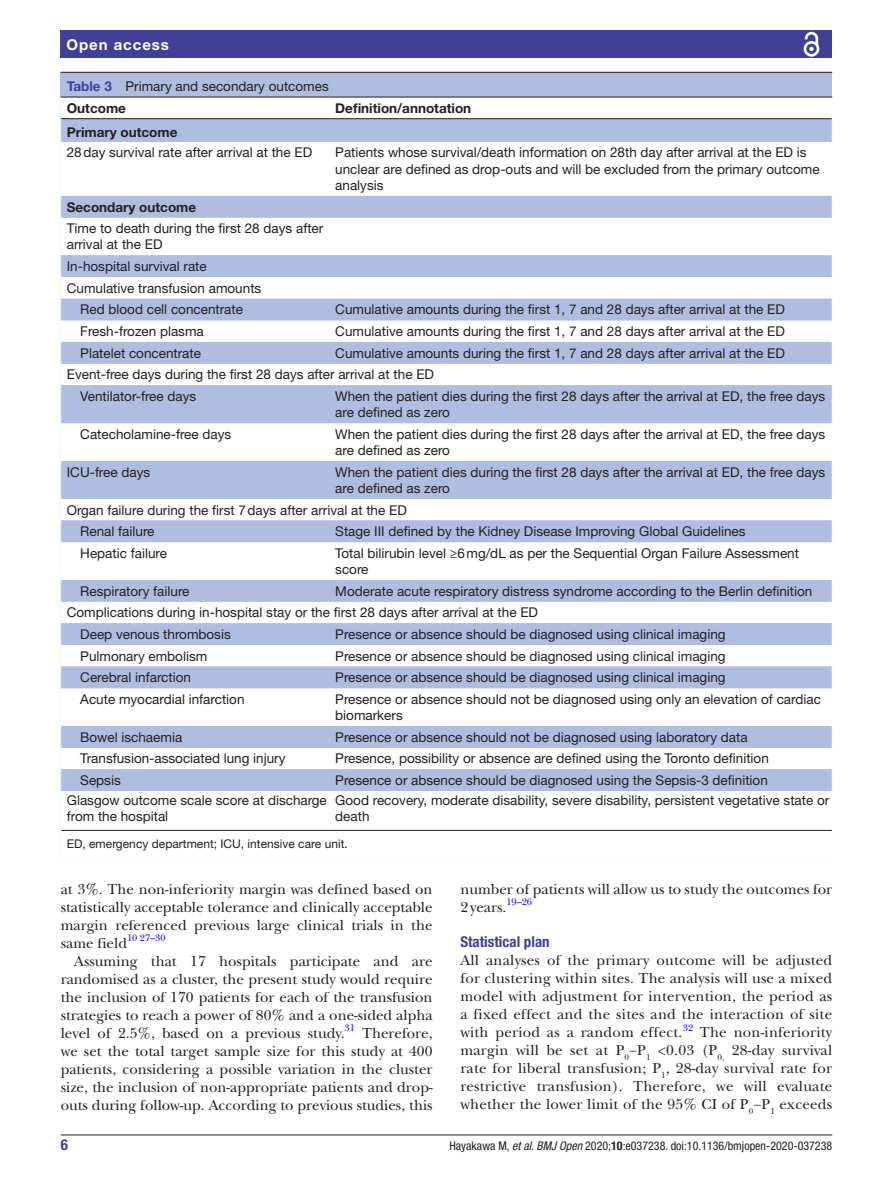
<style>
.page{position:relative;width:893px;height:1191px;background:#fff}
.page>*{position:absolute;margin:0;border:0;box-sizing:border-box;transform-origin:0 0}
.t1{font:15px/18px "New Baskerville";color:#231f20;text-align:justify}
.t2{font:700 condensed 15px "Helvetica Neue LT Std";color:#414099}
.t3{font:700 15px "Helvetica Neue LT Std";letter-spacing:.065em;color:#fff}
.t4{font:13.5px/16.2px "Helvetica Neue LT Std";color:#231f20}
.t5{font:700 13.5px "Helvetica Neue LT Std";color:#231f20}
.t6{font:condensed 12px "Helvetica Neue LT Std";color:#231f20}
.t7{font:12px "Helvetica Neue LT Std";color:#231f20}
.t8{font:9.9px "New Baskerville";color:#00f}
.s1{font-weight:700;color:#414099}
.s2{font-weight:700}
.s3{font-style:italic}
</style>
<div class="page">
<hr style="left:61px;top:1134px;width:771px;height:1px;background:#231f20">
<div style="left:61px;top:31px;width:771px;height:27px;background:#414099"></div>
<svg style="left:803px;top:31px;width:17px;height:26px"></svg>
<div style="left:61px;top:73px;width:771px;height:784px;background:#afbde1"></div>
<hr style="left:61px;top:72px;width:771px;height:1px;background:#231f20">
<div style="left:61px;top:98px;width:771px;height:759px;background:#fff"></div>
<svg style="left:61px;top:119px;width:771px;height:672px;fill:#fff"></svg>
<hr style="left:61px;top:97px;width:268px;height:1px;background:#231f20">
<hr style="left:61px;top:118px;width:268px;height:1px;background:#231f20">
<hr style="left:329px;top:97px;width:503px;height:1px;background:#231f20">
<hr style="left:329px;top:118px;width:503px;height:1px;background:#231f20">
<hr style="left:329px;top:830px;width:503px;height:1px;background:#231f20">
<hr style="left:61px;top:830px;width:268px;height:1px;background:#231f20">
<svg style="left:60px;top:97px;width:1px;height:45px"></svg>
<svg style="left:60px;top:196px;width:1px;height:21px"></svg>
<svg style="left:60px;top:255px;width:1px;height:130px"></svg>
<svg style="left:60px;top:499px;width:1px;height:43px"></svg>
<svg style="left:60px;top:580px;width:1px;height:108px"></svg>
<svg style="left:60px;top:726px;width:1px;height:65px"></svg>
<svg style="left:60px;top:830px;width:1px;height:27px"></svg>
<hr style="left:67px;top:847px;width:765px;height:1px;background:#fff">
<p class="t3" style="left:66px;top:35px;width:104px">Open access</p>
<p class="t4" style="left:67px;top:75px;width:264px;line-height:22px"><span class="s1">Table 3</span> Primary and secondary outcomes<br><span class="s2">Outcome</span></p>
<p class="t5" style="left:335px;top:99px;width:137px">Definition/annotation</p>
<p class="t5" style="left:67px;top:124px;width:112px">Primary outcome</p>
<p class="t4" style="left:67px;top:144px;width:247px">28day survival rate after arrival at the ED</p>
<p class="t4" style="left:335px;top:144px;width:486px">Patients whose survival/death information on 28th day after arrival at the ED is unclear are defined as drop-outs and will be excluded from the primary outcome analysis</p>
<p class="t5" style="left:67px;top:198px;width:131px">Secondary outcome</p>
<p class="t4" style="left:67px;top:220px;width:258px">Time to death during the first 28 days after arrival at the ED</p>
<p class="t4" style="left:67px;top:258px;width:142px">In-hospital survival rate</p>
<p class="t4" style="left:67px;top:280px;width:196px">Cumulative transfusion amounts</p>
<p class="t4" style="left:80px;top:301px;width:164px">Red blood cell concentrate</p>
<p class="t4" style="left:335px;top:301px;width:451px">Cumulative amounts during the first 1, 7 and 28 days after arrival at the ED</p>
<p class="t4" style="left:80px;top:323px;width:125px">Fresh-frozen plasma</p>
<p class="t4" style="left:335px;top:323px;width:451px">Cumulative amounts during the first 1, 7 and 28 days after arrival at the ED</p>
<p class="t4" style="left:80px;top:344px;width:122px">Platelet concentrate</p>
<p class="t4" style="left:335px;top:344px;width:451px">Cumulative amounts during the first 1, 7 and 28 days after arrival at the ED</p>
<p class="t4" style="left:67px;top:366px;width:369px">Event-free days during the first 28 days after arrival at the ED</p>
<p class="t4" style="left:80px;top:388px;width:118px">Ventilator-free days</p>
<p class="t4" style="left:335px;top:388px;width:491px">When the patient dies during the first 28 days after the arrival at ED, the free days are defined as zero</p>
<p class="t4" style="left:80px;top:426px;width:153px">Catecholamine-free days</p>
<p class="t4" style="left:335px;top:426px;width:491px">When the patient dies during the first 28 days after the arrival at ED, the free days are defined as zero</p>
<p class="t4" style="left:67px;top:463px;width:85px">ICU-free days</p>
<p class="t4" style="left:335px;top:463px;width:491px">When the patient dies during the first 28 days after the arrival at ED, the free days are defined as zero</p>
<p class="t4" style="left:80px;top:499px;width:328px;line-height:21.6px;text-indent:-14px">Organ failure during the first 7days after arrival at the ED<br>Renal failure</p>
<p class="t4" style="left:335px;top:523px;width:412px">Stage III defined by the Kidney Disease Improving Global Guidelines</p>
<p class="t4" style="left:80px;top:545px;width:88px">Hepatic failure</p>
<p class="t4" style="left:335px;top:545px;width:465px">Total bilirubin level ≥6mg/dL as per the Sequential Organ Failure Assessment score</p>
<p class="t4" style="left:80px;top:582px;width:111px">Respiratory failure</p>
<p class="t4" style="left:335px;top:582px;width:479px">Moderate acute respiratory distress syndrome according to the Berlin definition</p>
<p class="t4" style="left:67px;top:604px;width:473px">Complications during in-hospital stay or the first 28 days after arrival at the ED</p>
<p class="t4" style="left:80px;top:626px;width:152px">Deep venous thrombosis</p>
<p class="t4" style="left:335px;top:626px;width:392px">Presence or absence should be diagnosed using clinical imaging</p>
<p class="t4" style="left:80px;top:647px;width:129px">Pulmonary embolism</p>
<p class="t4" style="left:335px;top:647px;width:392px">Presence or absence should be diagnosed using clinical imaging</p>
<p class="t4" style="left:80px;top:669px;width:112px">Cerebral infarction</p>
<p class="t4" style="left:335px;top:669px;width:392px">Presence or absence should be diagnosed using clinical imaging</p>
<p class="t4" style="left:80px;top:691px;width:166px">Acute myocardial infarction</p>
<p class="t4" style="left:335px;top:691px;width:487px">Presence or absence should not be diagnosed using only an elevation of cardiac biomarkers</p>
<p class="t4" style="left:80px;top:728px;width:103px">Bowel ischaemia</p>
<p class="t4" style="left:335px;top:728px;width:414px">Presence or absence should not be diagnosed using laboratory data</p>
<p class="t4" style="left:80px;top:750px;width:207px">Transfusion-associated lung injury</p>
<p class="t4" style="left:335px;top:750px;width:435px">Presence, possibility or absence are defined using the Toronto definition</p>
<p class="t4" style="left:80px;top:772px;width:42px">Sepsis</p>
<p class="t4" style="left:335px;top:772px;width:434px">Presence or absence should be diagnosed using the Sepsis-3 definition</p>
<p class="t4" style="left:67px;top:792px;width:262px">Glasgow outcome scale score at discharge from the hospital</p>
<p class="t4" style="left:335px;top:792px;width:496px">Good recovery, moderate disability, severe disability, persistent vegetative state or death</p>
<p class="t7" style="left:67px;top:836px;width:283px">ED, emergency department; ICU, intensive care unit.</p>
<p class="t1" style="left:61px;top:880px;width:373px">at 3%. The non-inferiority margin was defined based on statistically acceptable tolerance and clinically acceptable margin referenced previous large clinical trials in the same field</p>
<p class="t8" style="left:127px;top:932px;width:40px">10 27–30</p>
<p class="t1" style="left:61px;top:952px;width:373px;text-indent:14px">Assuming that 17 hospitals participate and are randomised as a cluster, the present study would require the inclusion of 170 patients for each of the transfusion strategies to reach a power of 80% and a one-sided alpha level of 2.5%, based on a previous study.</p>
<p class="t8" style="left:345px;top:1022px;width:12px">31</p>
<p class="t1" style="left:61px;top:1024px;width:373px;text-indent:301px">Therefore, we set the total target sample size for this study at 400 patients, considering a possible variation in the cluster size, the inclusion of non-appropriate patients and drop&shy;outs during follow-up. According to previous studies, this</p>
<p class="t1" style="left:460px;top:880px;width:373px">number of patients will allow us to study the outcomes for<br>2years.</p>
<p class="t8" style="left:506px;top:896px;width:27px">19–26</p>
<p class="t2" style="left:460px;top:933px;width:91px">Statistical plan</p>
<p class="t1" style="left:460px;top:951px;width:373px">All analyses of the primary outcome will be adjusted for clustering within sites. The analysis will use a mixed model with adjustment for intervention, the period as a fixed effect and the sites and the interaction of site with period as a random effect.</p>
<p class="t8" style="left:683px;top:1021px;width:12px">32</p>
<p class="t1" style="left:460px;top:1023px;width:373px;text-indent:240px">The non-inferiority margin will be set at P<sub>0</sub>−P<sub>1</sub> &lt;0.03 (P<sub>0,</sub> 28-day survival rate for liberal transfusion; P<sub>1</sub>, 28-day survival rate for restrictive transfusion). Therefore, we will evaluate whether the lower limit of the 95% CI of P<sub>0</sub>−P<sub>1</sub> exceeds</p>
<p class="t2" style="left:61px;top:1135px;width:9px">6</p>
<p class="t6" style="left:449px;top:1138px;width:384px">Hayakawa M, <span class="s3">et al</span>. <span class="s3">BMJ Open</span> 2020;<span class="s2">10</span>:e037238. doi:10.1136/bmjopen-2020-037238</p>
</div>
